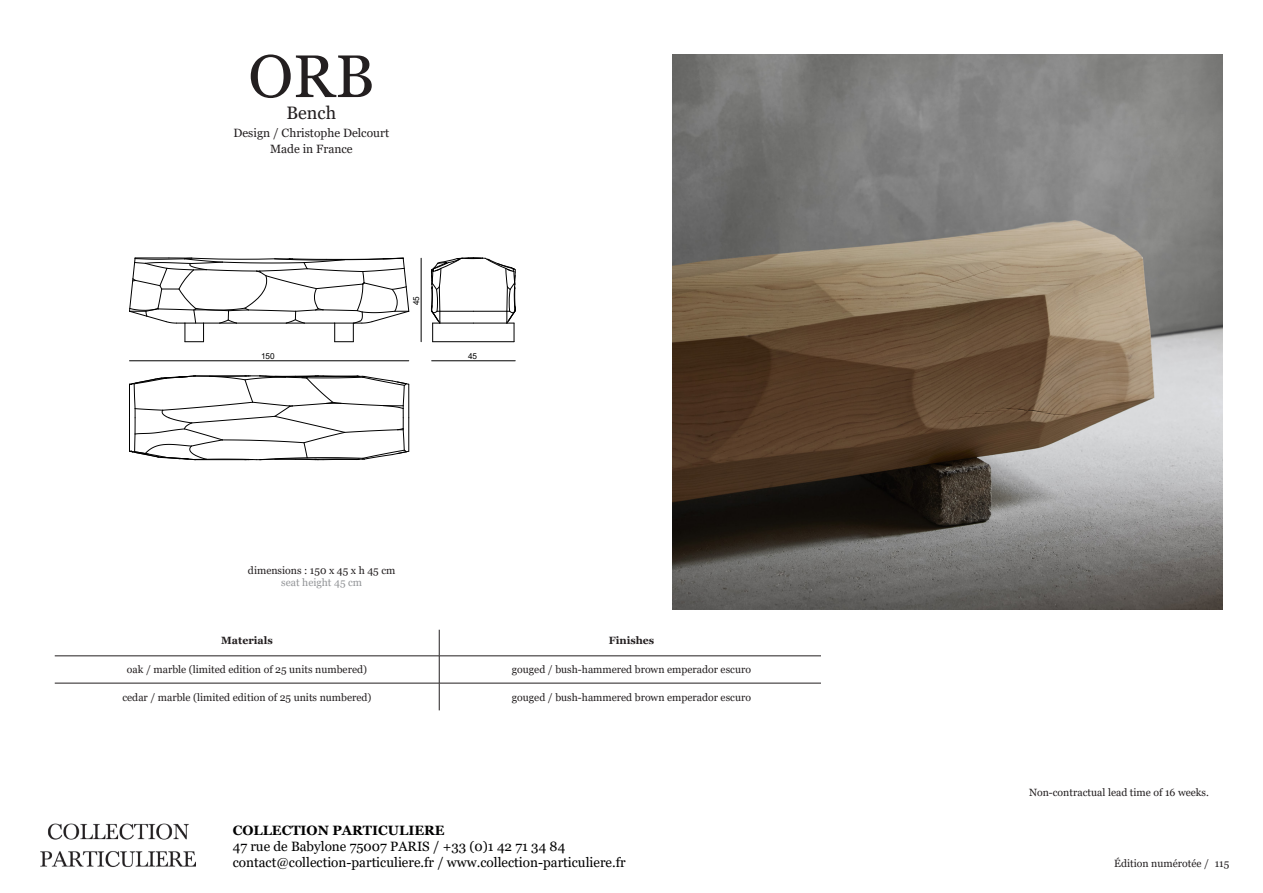
<style>
.page{position:relative;width:1263px;height:893px;background:#fff}
.page>*{position:absolute;margin:0;border:0;box-sizing:border-box;transform-origin:0 0}
.t1{font:60px "Georgia";color:#231f20}
.t2{font:18px "Georgia";color:#231f20}
.t3{font:13.5px/16.2px "Georgia";color:#000001}
.t4{font:700 13.5px "Georgia";color:#000001}
.t5{font:12px "Georgia";color:#231f20}
.t6{font:10.5px "Georgia";color:#231f20}
.t7{font:700 10.5px "Georgia";color:#231f20}
.t8{font:10.5px "Georgia";color:#939598}
.t9{font:8.25px "Arial";color:#000}
</style>
<div class="page">
<img style="left:41px;top:823px;width:154px;height:44px">
<img style="left:673px;top:54px;width:550px;height:556px">
<svg style="left:129px;top:375px;width:280px;height:85px"></svg>
<svg style="left:129px;top:257px;width:280px;height:85px"></svg>
<svg style="left:431px;top:257px;width:85px;height:85px"></svg>
<hr style="left:129px;top:360px;width:280px;height:1px;background:#000">
<hr style="left:432px;top:360px;width:83px;height:1px;background:#000">
<hr style="left:421px;top:258px;width:1px;height:84px;background:#000">
<hr style="left:55px;top:656px;width:384px;height:1px;background:#231f20">
<hr style="left:439px;top:656px;width:385px;height:1px;background:#231f20">
<svg style="left:439px;top:630px;width:1px;height:80px"></svg>
<hr style="left:55px;top:683px;width:384px;height:1px;background:#231f20">
<hr style="left:439px;top:683px;width:385px;height:1px;background:#231f20">
<div style="left:821px;top:616px;width:442px;height:97px;background:#fff"></div>
<h1 class="t1" style="left:248px;top:40px;width:127px">ORB</h1>
<p class="t5" style="left:234px;top:125px;width:157px">Design / Christophe Delcourt</p>
<h2 class="t2" style="left:286px;top:102px;width:51px">Bench</h2>
<p class="t5" style="left:270px;top:142px;width:84px">Made in France</p>
<p class="t9" style="left:411px;top:305px;width:11px;rotate:-90deg">45</p>
<p class="t9" style="left:261px;top:350px;width:15px">150</p>
<p class="t9" style="left:468px;top:350px;width:11px">45</p>
<p class="t6" style="left:248px;top:563px;width:149px">dimensions : 150 x 45 x h 45 cm</p>
<p class="t8" style="left:281px;top:576px;width:82px">seat height 45 cm</p>
<p class="t7" style="left:221px;top:633px;width:53px">Materials</p>
<p class="t7" style="left:609px;top:633px;width:47px">Finishes</p>
<p class="t6" style="left:127px;top:663px;width:242px">oak / marble (limited edition of 25 units numbered)</p>
<p class="t6" style="left:512px;top:663px;width:241px">gouged / bush-hammered brown emperador escuro</p>
<p class="t6" style="left:122px;top:691px;width:250px">cedar / marble (limited edition of 25 units numbered)</p>
<p class="t6" style="left:512px;top:691px;width:241px">gouged / bush-hammered brown emperador escuro</p>
<p class="t4" style="left:233px;top:822px;width:213px">COLLECTION PARTICULIERE</p>
<p class="t3" style="left:233px;top:839px;width:394px">47 rue de Babylone 75007 PARIS / +33 (0)1 42 71 34 84 contact@collection-particuliere.fr / www.collection-particuliere.fr</p>
<p class="t6" style="left:1029px;top:786px;width:181px">Non-contractual lead time of 16 weeks.</p>
<p class="t6" style="left:1114px;top:856px;width:117px">Édition numérotée / 115</p>
</div>
